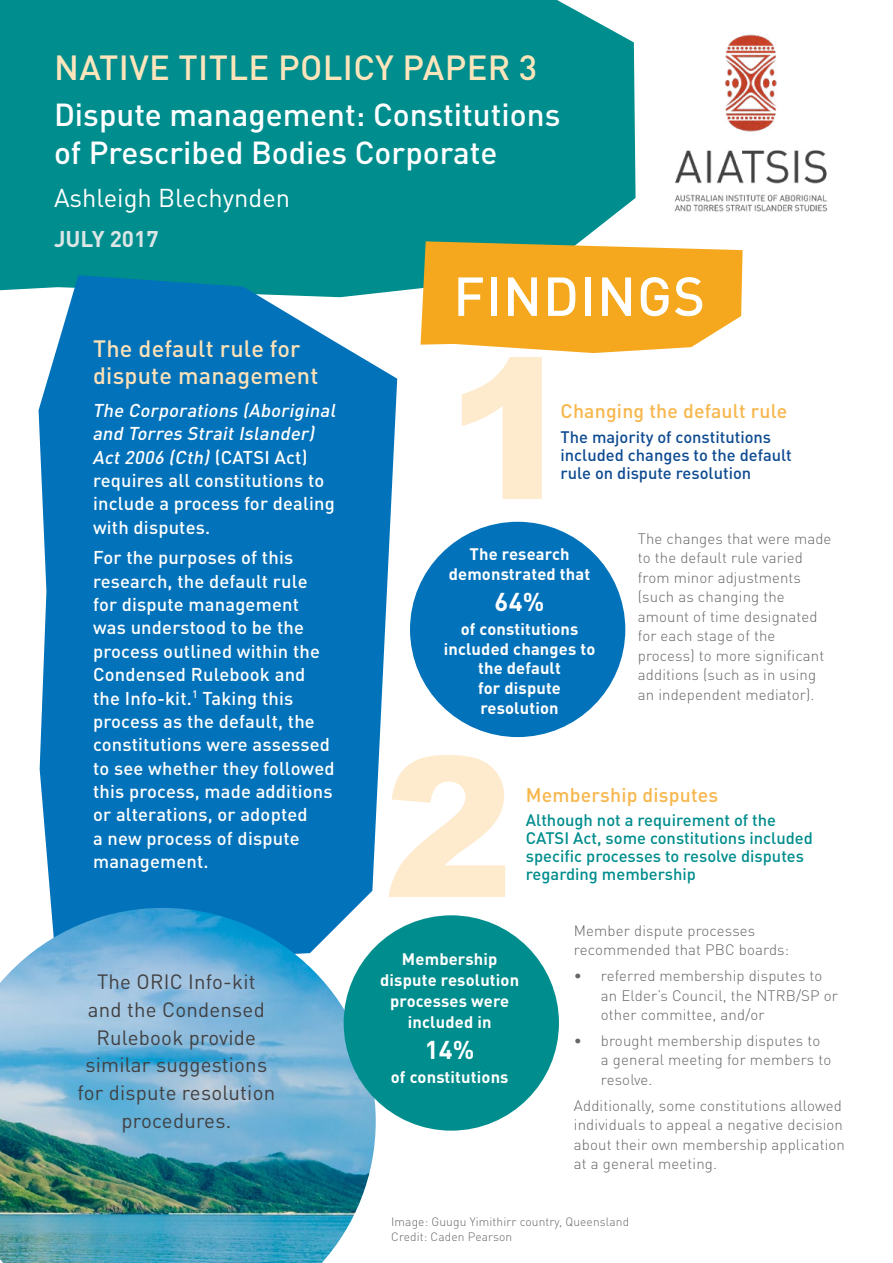
<style>
.page{position:relative;width:893px;height:1263px;background:#fff}
.page>*{position:absolute;margin:0;border:0;box-sizing:border-box;transform-origin:0 0}
.t1{font:900 195px "Arial";color:#feeacd}
.Head_1{font:500 54px "DINOT";letter-spacing:.02em;color:#fff}
.t2{font:500 34.5px "DINOT";letter-spacing:.01em;color:#fce5bb}
.t3{font:500 31.5px/37.5px "DINOT";color:#fff}
.t4{font:25.5px "DINOT";color:#fff}
.Body_2{font:700 25.5px "DINOT";color:#fff}
.Body{font:500 23.4px/26.7px "DINOT";letter-spacing:.01em;color:#fde1b7}
.t5{font:700 22.5px "DINOT";color:#dae5e6}
.Body-2{font:20.4px/27.9px "DINOT";letter-spacing:.01em;color:#414042;text-align:center}
.Head_1-2{font:500 19.5px "DINOT";letter-spacing:.01em;color:#f7b74d}
.Body-3{font:500 18.3px/23.4px "DINOT";letter-spacing:.01em;color:#fff}
.Body_2-2{font:700 16.5px/19.8px "DINOT";letter-spacing:.01em;color:#fff;text-align:center}
.Head_2{font:500 16.5px/18px "DINOT";color:#008d8d}
.Head_2-2{font:500 16.5px/18px "DINOT";color:#0e4b91}
.Body-4{font:300 15px/19.5px "DINOT";letter-spacing:.01em;color:#676668}
.Footnotes{font:300 12px "DINOT";letter-spacing:.01em;color:#676668}
.s1{font-style:italic}
</style>
<div class="page">
<div style="left:0;top:0;width:636px;height:291px;background:#008d8d"></div>
<svg style="left:39px;top:275px;width:358px;height:670px;background:#157dbe"></svg>
<img style="left:674px;top:34px;width:154px;height:178px">
<svg style="left:421px;top:241px;width:322px;height:112px;background:#f2b035"></svg>
<div style="left:410px;top:522px;width:215px;height:215px;background:#0272ba;border-radius:50%"></div>
<img style="left:0;top:908px;width:376px;height:355px">
<div style="left:344px;top:915px;width:215px;height:215px;background:#008d8d;border-radius:50%"></div>
<p class="t2" style="left:54px;top:46px;width:485px">NATIVE TITLE POLICY PAPER 3</p>
<p class="t3" style="left:54px;top:96px;width:508px">Dispute management: Constitutions of Prescribed Bodies Corporate</p>
<p class="t4" style="left:54px;top:182px;width:238px">Ashleigh Blechynden</p>
<p class="t5" style="left:54px;top:224px;width:106px">JULY 2017</p>
<p class="Body" style="left:93px;top:335px;width:227px">The default rule for dispute management</p>
<p class="Body-3" style="left:92px;top:398px;width:249px"><span class="s1">The Corporations (Aboriginal and Torres StraitIslander)<br>Act2006 (Cth)</span> ( C AT S I A c t ) requires all constitutions to include a process for dealing with disputes.</p>
<p class="Body-3" style="left:93px;top:546px;width:243px">For the purposes of this research, the default rule for dispute management was understood to be the process outlined within the<br>Condensed Rulebook and the Info-kit.<sup>1</sup> Taking this process as the default, the constitutions were assessed to see whether they followed this process, made additions or alterations, or adopted<br>a new process of dispute management.</p>
<p class="Body-2" style="left:77px;top:967px;width:199px">The ORIC Info-kit<br>and the Condensed<br>Rulebook provide similar suggestions for dispute resolution procedures.</p>
<p class="Head_1" style="left:453px;top:262px;width:253px">FINDINGS</p>
<p class="t1" style="left:446px;top:288px;width:132px">1</p>
<p class="Head_1-2" style="left:561px;top:399px;width:228px">Changing the default rule</p>
<p class="Head_2-2" style="left:561px;top:427px;width:233px">The majority of constitutions included changes to the default rule on dispute resolution</p>
<p class="Body_2-2" style="left:449px;top:544px;width:143px">The research demonstrated that</p>
<p class="Body_2" style="left:495px;top:585px;width:51px">64%</p>
<p class="Body_2-2" style="left:444px;top:618px;width:153px">of constitutions included changes to the default<br>for dispute resolution</p>
<p class="Body-4" style="left:638px;top:528px;width:195px">The changes that were made to the default rule varied from minor adjustments (such as changing the amount of time designated for each stage of the process) to more significant additions (such as in using an independent mediator).</p>
<p class="t1" style="left:384px;top:686px;width:132px">2</p>
<p class="Head_1-2" style="left:526px;top:782px;width:194px">Membership disputes</p>
<p class="Head_2" style="left:526px;top:810px;width:288px">Although not a requirement of the<br>CATSI Act, some constitutions included specific processes to resolve disputes</p>
<p class="Head_2" style="left:526px;top:865px;width:172px">regarding membership</p>
<p class="Body_2-2" style="left:380px;top:948px;width:141px;line-height:21px">Membership dispute resolution processes were included in</p>
<p class="Body_2" style="left:425px;top:1033px;width:51px">14%</p>
<p class="Body_2-2" style="left:391px;top:1066px;width:119px">of constitutions</p>
<p class="Body-4" style="left:574px;top:920px;width:217px">Member dispute processes recommended that PBC boards:</p>
<p class="Body-4" style="left:601px;top:966px;width:239px;text-indent:-27px">• referred membership disputes to an Elder’s Council, the NTRB/SP or other committee, and/or</p>
<p class="Body-4" style="left:601px;top:1031px;width:232px;text-indent:-27px">• brought membership disputes to a general meeting for members to resolve.</p>
<p class="Body-4" style="left:574px;top:1095px;width:273px">Additionally, some constitutions allowed individuals to appeal a negative decision about their own membership application at a general meeting.</p>
<p class="Footnotes" style="left:391px;top:1214px;width:239px">Image: Guugu Yimithirr country, Queensland</p>
<p class="Footnotes" style="left:391px;top:1229px;width:123px">Credit: Caden Pearson</p>
</div>
